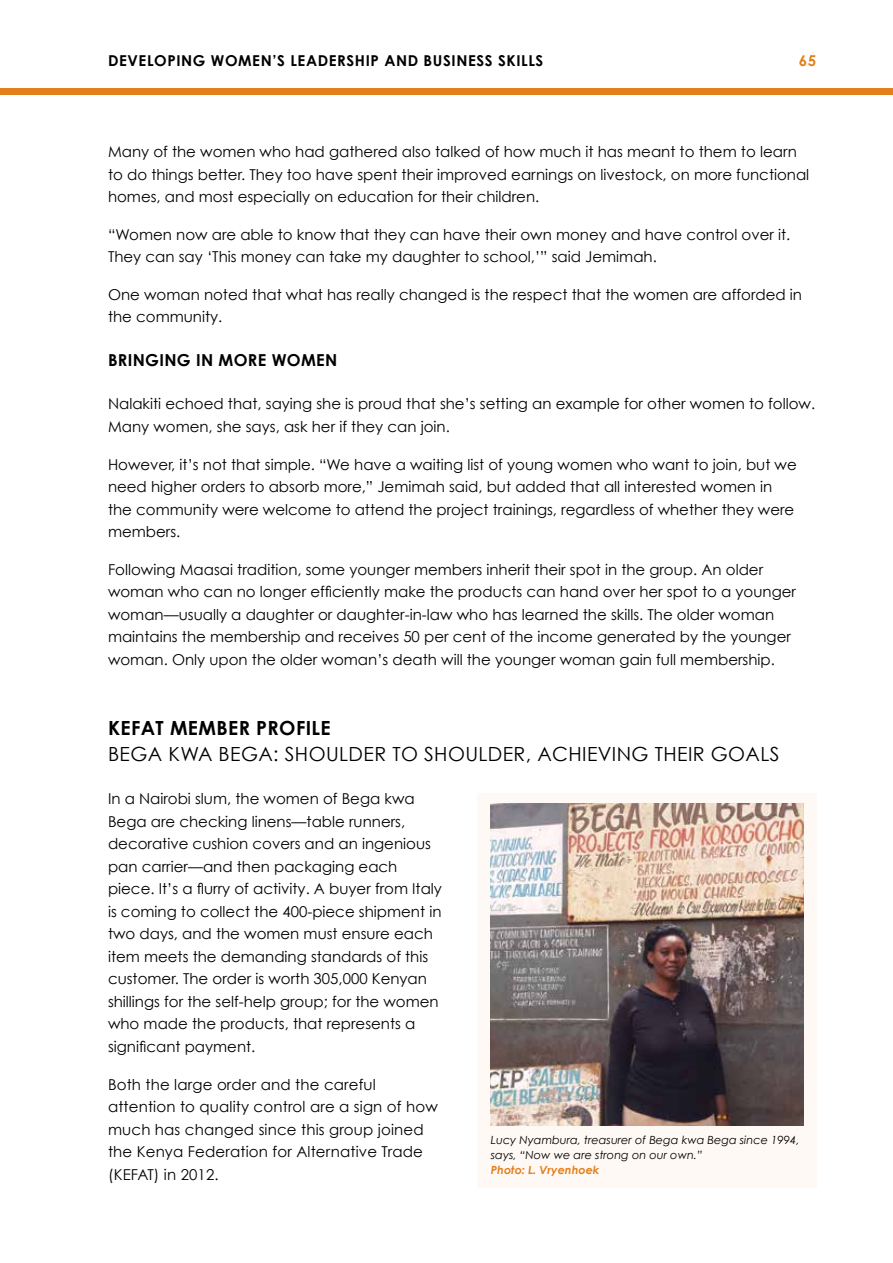
<style>
.page{position:relative;width:893px;height:1263px;background:#fff}
.page>*{position:absolute;margin:0;border:0;box-sizing:border-box;transform-origin:0 0}
.t1{font:19.5px "Century Gothic";letter-spacing:.02em;color:#000}
.t2{font:700 19.5px "Century Gothic";letter-spacing:.02em;color:#000}
.t3{font:700 16.5px "Century Gothic";letter-spacing:.02em;color:#000}
.t4{font:15px/22.5px "Century Gothic";color:#000}
.t5{font:700 15px "Century Gothic";letter-spacing:.04em;color:#000}
.t6{font:700 15px "Century Gothic";color:#e37f1c}
.t7{font:italic 11.25px/15px "Century Gothic";letter-spacing:.005em;color:#000}
.t8{font:italic 700 11.25px "Century Gothic";letter-spacing:.005em;color:#e37f1c}
</style>
<div class="page">
<div style="left:0;top:88px;width:893px;height:7px;background:#e37f1c"></div>
<div style="left:477px;top:793px;width:340px;height:395px;background:#fef9f4"></div>
<img style="left:491px;top:804px;width:313px;height:321px">
<p class="t5" style="left:108px;top:51px;width:437px">DEVELOPING WOMEN’S LEADERSHIP AND BUSINESS SKILLS</p>
<p class="t6" style="left:799px;top:51px;width:19px">65</p>
<p class="t4" style="left:108px;top:140px;width:703px">Many of the women who had gathered also talked of how much it has meant to them to learn to do things better. They too have spent their improved earnings on livestock, on more functional homes, and most especially on education for their children.</p>
<p class="t4" style="left:108px;top:223px;width:684px">“Women now are able to know that they can have their own money and have control over it.<br>They can say ‘This money can take my daughter to school,’” said Jemimah.</p>
<p class="t4" style="left:108px;top:283px;width:696px">One woman noted that what has really changed is the respect that the women are afforded in the community.</p>
<p class="t3" style="left:108px;top:349px;width:231px">BRINGING IN MORE WOMEN</p>
<p class="t4" style="left:108px;top:393px;width:709px">Nalakiti echoed that, saying she is proud that she’s setting an example for other women to follow.<br>Many women, she says, ask her if they can join.</p>
<p class="t4" style="left:108px;top:453px;width:690px">However, it’s not that simple. “We have a waiting list of young women who want to join, but we need higher orders to absorb more,” Jemimah said, but added that all interested women in the community were welcome to attend the project trainings, regardless of whether they were members.</p>
<p class="t4" style="left:108px;top:558px;width:689px">Following Maasai tradition, some younger members inherit their spot in the group. An older woman who can no longer efficiently make the products can hand over her spot to a younger woman—usually a daughter or daughter-in-law who has learned the skills. The older woman maintains the membership and receives 50 per cent of the income generated by the younger woman. Only upon the older woman’s death will the younger woman gain full membership.</p>
<h1 class="t2" style="left:108px;top:716px;width:224px">KEFAT MEMBER PROFILE</h1>
<h1 class="t1" style="left:108px;top:742px;width:673px">BEGA KWA BEGA: SHOULDER TO SHOULDER, ACHIEVING THEIR GOALS</h1>
<p class="t4" style="left:108px;top:787px;width:335px">In a Nairobi slum, the women of Bega kwa Bega are checking linens—table runners, decorative cushion covers and an ingenious pan carrier—and then packaging each piece. It’s a flurry of activity. A buyer from Italy is coming to collect the 400-piece shipment in two days, and the women must ensure each item meets the demanding standards of this customer. The order is worth 305,000 Kenyan shillings for the self-help group; for the women who made the products, that represents a significant payment.</p>
<p class="t4" style="left:108px;top:1073px;width:331px">Both the large order and the careful attention to quality control are a sign of how much has changed since this group joined the Kenya Federation for Alternative Trade (KEFAT) in 2012.</p>
<p class="t7" style="left:491px;top:1132px;width:310px">Lucy Nyambura, treasurer of Bega kwa Bega since 1994, says, “Now we are strong on our own.”</p>
<p class="t8" style="left:491px;top:1163px;width:110px">Photo: L. Vryenhoek</p>
</div>
